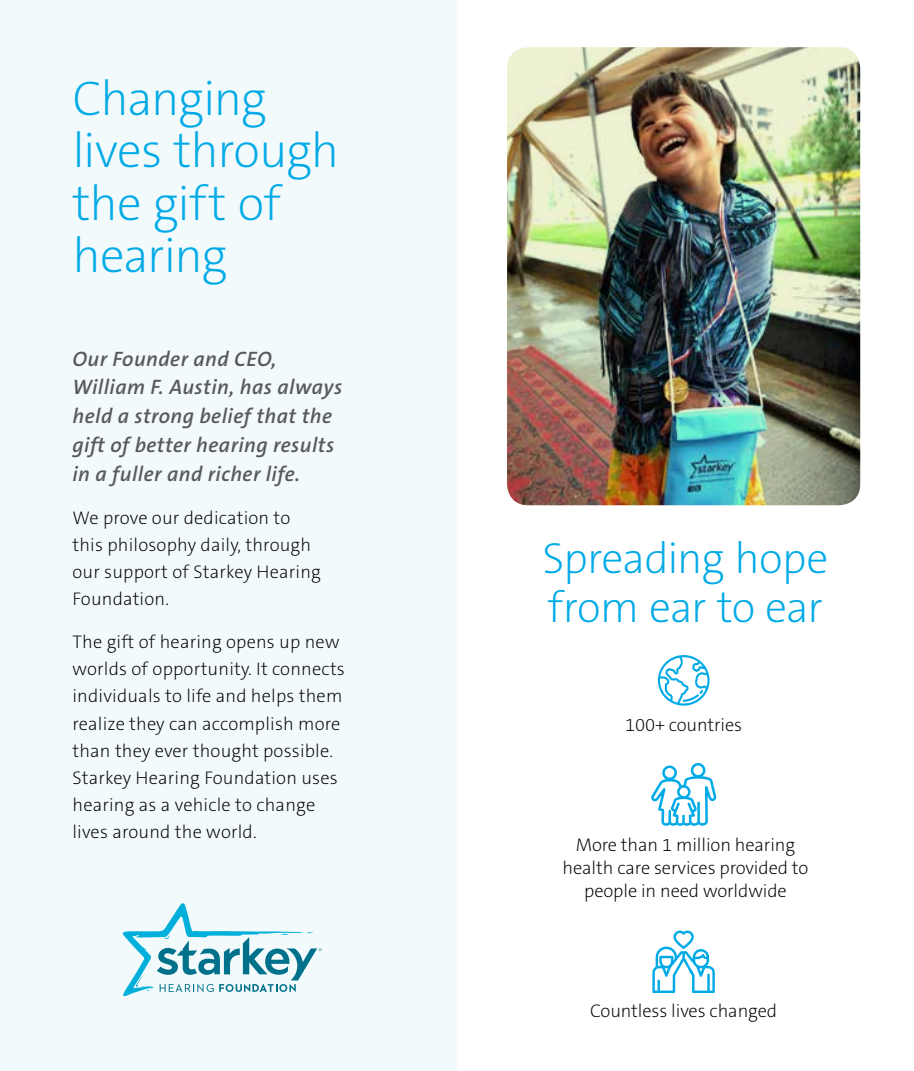
<style>
.page{position:relative;width:914px;height:1071px;background:#fff}
.page>*{position:absolute;margin:0;border:0;box-sizing:border-box;transform-origin:0 0}
.t1{font:200 49px/52.5px "The Sans C5";letter-spacing:-.025em;color:#00aae7}
.t2{font:200 43.75px/49px "The Sans C5";letter-spacing:-.02em;color:#00aae7}
.t3{font:italic 600 21px/28.9px "The Sans C5";letter-spacing:.02em;color:#58595b}
.t4{font:200 18.38px/27.1px "The Sans C5";letter-spacing:.01em;color:#000}
</style>
<div class="page">
<div style="left:0;top:0;width:457px;height:1071px;background:#f3fafb"></div>
<svg style="left:123px;top:903px;width:198px;height:93px"></svg>
<img style="left:507px;top:47px;width:353px;height:458px">
<svg style="left:651px;top:763px;width:65px;height:63px"></svg>
<svg style="left:652px;top:931px;width:62px;height:62px"></svg>
<svg style="left:658px;top:655px;width:51px;height:51px"></svg>
<h1 class="t1" style="left:72px;top:72px;width:268px">Changing lives through the gift of hearing</h1>
<p class="t3" style="left:72px;top:344px;width:271px">Our Founder and CEO,<br>William F. Austin, has always held a strong belief that the gift of better hearing results in a fuller and richer life.</p>
<p class="t4" style="left:72px;top:504px;width:250px">We prove our dedication to this philosophy daily, through our support of Starkey Hearing<br>Foundation.</p>
<p class="t4" style="left:72px;top:629px;width:274px">The gift of hearing opens up new worlds of opportunity. It connects individuals to life and helps them realize they can accomplish more than they ever thought possible.<br>Starkey Hearing Foundation uses hearing as a vehicle to change lives around the world.</p>
<h2 class="t2" style="left:542px;top:534px;width:287px">Spreading hope from ear to ear</h2>
<p class="t4" style="left:625px;top:711px;width:118px">100+ countries</p>
<p class="t4" style="left:562px;top:834px;width:247px;line-height:22.8px;text-align:center">More than 1 million hearing health care services provided to people in need worldwide</p>
<p class="t4" style="left:590px;top:997px;width:189px">Countless lives changed</p>
</div>
